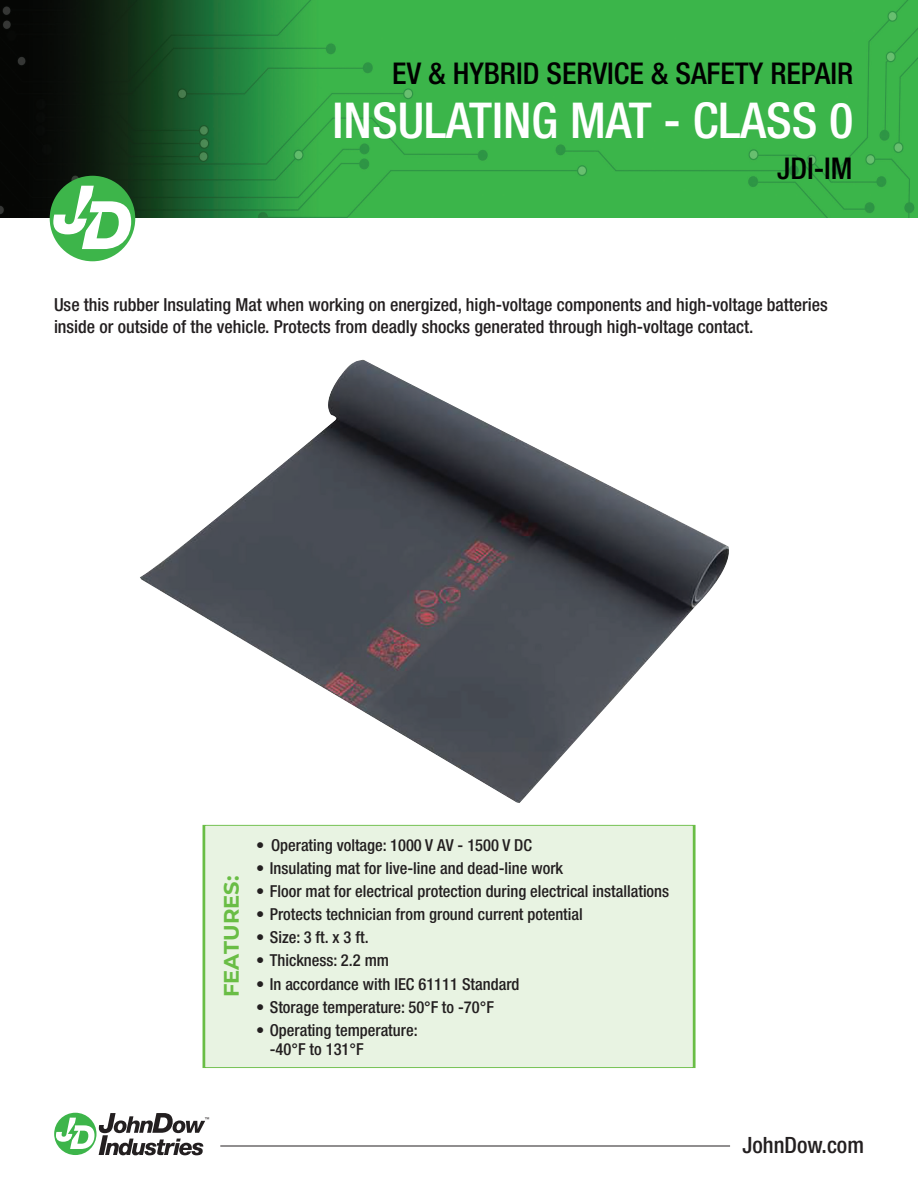
<style>
.page{position:relative;width:918px;height:1188px;background:#fff}
.page>*{position:absolute;margin:0;border:0;box-sizing:border-box;transform-origin:0 0}
.t1{font:500 condensed 49.5px "Helvetica Neue LT Std";color:#fff}
.t2{font:500 condensed 30px "Helvetica Neue LT Std";color:#000}
.t3{font:500 condensed 22.5px "Helvetica Neue LT Std";color:#231f20}
.t4{font:700 21px "Montserrat";color:#69bd45}
.t5{font:500 condensed 18px/21.6px "Helvetica Neue LT Std";color:#231f20}
.t6{font:500 condensed 16.5px/19.8px "Helvetica Neue LT Std";color:#231f20}
.t7{font:5.25px "Arial";color:#231f20}
</style>
<div class="page">
<img style="left:0;top:0;width:918px;height:218px">
<svg style="left:54px;top:1113px;width:43px;height:42px"></svg>
<svg style="left:56px;top:1113px;width:149px;height:42px"></svg>
<hr style="left:220px;top:1146px;width:510px;height:1px;background:#231f20">
<div style="left:50px;top:176px;width:85px;height:85px;background:#3db54a;border-radius:50%"></div>
<svg style="left:53px;top:186px;width:78px;height:63px"></svg>
<div style="left:203px;top:825px;width:492px;height:243px;background:#e8f3e2;border:2px solid #69bd45"></div>
<img style="left:140px;top:359px;width:589px;height:444px">
<h2 class="t2" style="left:392px;top:55px;width:462px">EV &amp; HYBRID SERVICE &amp; SAFETY REPAIR</h2>
<h1 class="t1" style="left:333px;top:91px;width:522px">INSULATING MAT - CLASS 0</h1>
<h2 class="t2" style="left:777px;top:151px;width:77px">JDI-IM</h2>
<p class="t5" style="left:54px;top:294px;width:775px">Use this rubber Insulating Mat when working on energized, high-voltage components and high-voltage batteries inside or outside of the vehicle. Protects from deadly shocks generated through high-voltage contact.</p>
<p class="t4" style="left:216px;top:997px;width:123px;rotate:-90deg">FEATURES:</p>
<p class="t6" style="left:256px;top:835px;width:277px">• Operating voltage: 1000 V AV - 1500 V DC</p>
<p class="t6" style="left:256px;top:858px;width:308px">• Insulating mat for live-line and dead-line work</p>
<p class="t6" style="left:256px;top:881px;width:414px">• Floor mat for electrical protection during electrical installations</p>
<p class="t6" style="left:256px;top:904px;width:328px">• Protects technician from ground current potential</p>
<p class="t6" style="left:256px;top:927px;width:114px">• Size: 3 ft. x 3 ft.</p>
<p class="t6" style="left:256px;top:951px;width:134px">• Thickness: 2.2 mm</p>
<p class="t6" style="left:256px;top:974px;width:265px">• In accordance with IEC 61111 Standard</p>
<p class="t6" style="left:256px;top:997px;width:239px">• Storage temperature: 50°F to -70°F</p>
<p class="t6" style="left:270px;top:1020px;width:149px;text-indent:-13px">• Operating temperature: -40°F to 131°F</p>
<p class="t7" style="left:204px;top:1116px;width:7px">™</p>
<h3 class="t3" style="left:743px;top:1132px;width:123px">JohnDow.com</h3>
</div>
